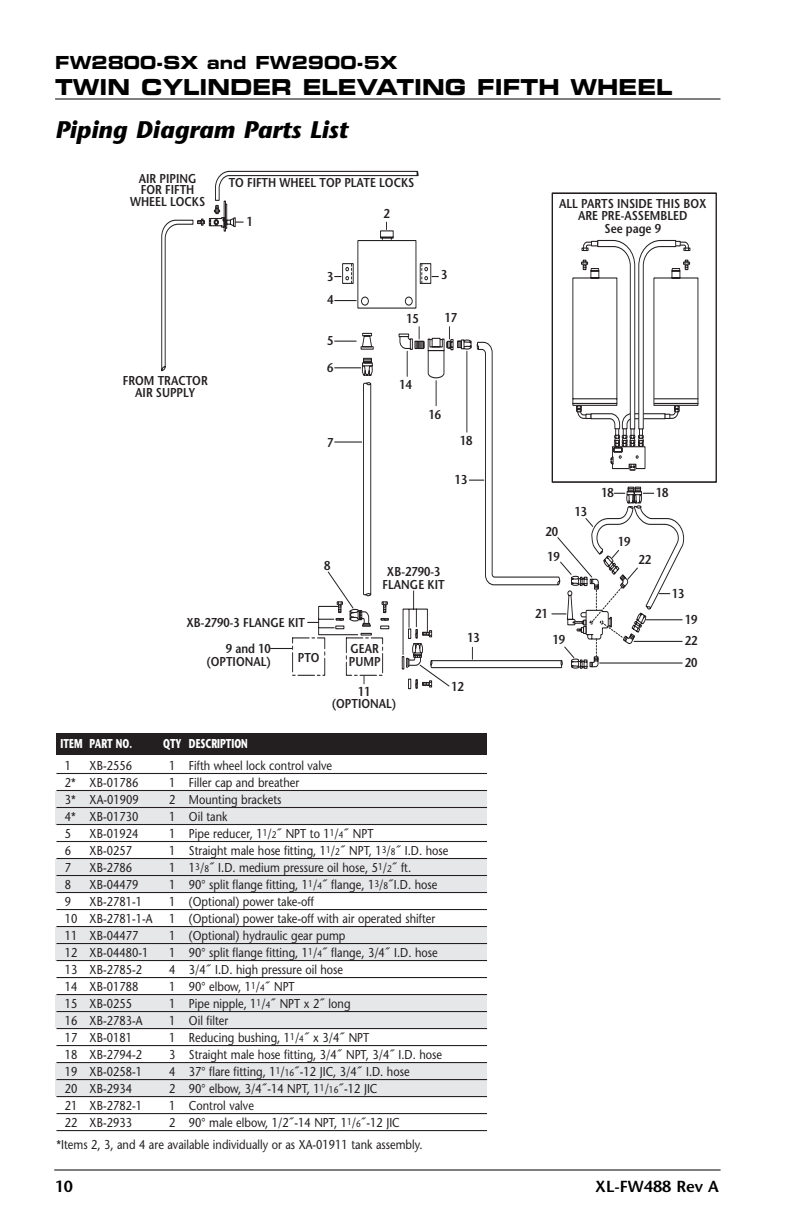
<style>
.page{position:relative;width:792px;height:1224px;background:#fff}
.page>*{position:absolute;margin:0;border:0;box-sizing:border-box;transform-origin:0 0}
.t1{font:italic 700 24px "Stone Sans";color:#000}
.t2{font:22px "Eurostile LT Bold Extended Two";color:#000;scale:.91 1}
.t3{font:18px "Eurostile LT Bold Extended Two";color:#000;scale:.91 1}
.t4{font:600 16px "Stone Sans";color:#000}
.t5{font:12.8px/21.8px "Stone Sans";color:#231f20;scale:.86 1}
.t6{font:600 12.8px/11.4px "Stone Sans";color:#231f20;text-align:center;scale:.86 1}
.t7{font:700 12.8px "Stone Sans";color:#fff;scale:.69 1}
.s1{font-size:9.6px}
</style>
<div class="page">
<hr style="left:54px;top:1170px;width:667px;height:1px;background:#000">
<hr style="left:55px;top:98px;width:665px;height:2px;background:#000">
<div style="left:56px;top:791px;width:431px;height:33px;background:#e6e7e9"></div>
<div style="left:56px;top:859px;width:431px;height:34px;background:#e6e7e9"></div>
<div style="left:56px;top:927px;width:431px;height:34px;background:#e6e7e9"></div>
<div style="left:56px;top:995px;width:431px;height:33px;background:#e6e7e9"></div>
<div style="left:56px;top:1063px;width:431px;height:33px;background:#e6e7e9"></div>
<svg style="left:161px;top:170px;width:538px;height:519px"></svg>
<div style="left:56px;top:733px;width:431px;height:22px;background:#231f20"></div>
<hr style="left:56px;top:773px;width:431px;height:1px;background:#231f20">
<hr style="left:56px;top:790px;width:431px;height:1px;background:#231f20">
<hr style="left:56px;top:807px;width:431px;height:1px;background:#231f20">
<hr style="left:56px;top:824px;width:431px;height:1px;background:#231f20">
<hr style="left:56px;top:841px;width:431px;height:1px;background:#231f20">
<hr style="left:56px;top:858px;width:431px;height:1px;background:#231f20">
<hr style="left:56px;top:875px;width:431px;height:1px;background:#231f20">
<hr style="left:56px;top:892px;width:431px;height:1px;background:#231f20">
<hr style="left:56px;top:909px;width:431px;height:1px;background:#231f20">
<hr style="left:56px;top:926px;width:431px;height:1px;background:#231f20">
<hr style="left:56px;top:943px;width:431px;height:1px;background:#231f20">
<hr style="left:56px;top:960px;width:431px;height:1px;background:#231f20">
<hr style="left:56px;top:977px;width:431px;height:1px;background:#231f20">
<hr style="left:56px;top:994px;width:431px;height:1px;background:#231f20">
<hr style="left:56px;top:1011px;width:431px;height:1px;background:#231f20">
<hr style="left:56px;top:1028px;width:431px;height:1px;background:#231f20">
<hr style="left:56px;top:1045px;width:431px;height:1px;background:#231f20">
<hr style="left:56px;top:1062px;width:431px;height:1px;background:#231f20">
<hr style="left:56px;top:1079px;width:431px;height:1px;background:#231f20">
<hr style="left:56px;top:1096px;width:431px;height:1px;background:#231f20">
<hr style="left:56px;top:1113px;width:431px;height:1px;background:#231f20">
<hr style="left:56px;top:1130px;width:431px;height:1px;background:#231f20">
<h3 class="t3" style="left:55px;top:56px;width:378px">FW2800-SX and FW2900-5X</h3>
<h2 class="t2" style="left:55px;top:79px;width:680px">TWIN CYLINDER ELEVATING FIFTH WHEEL</h2>
<h1 class="t1" style="left:55px;top:121px;width:295px">Piping Diagram Parts List</h1>
<p class="t6" style="left:130px;top:174px;width:89px">AIR PIPING<br>FOR FIFTH<br>WHEEL LOCKS</p>
<p class="t6" style="left:229px;top:179px;width:217px">TO FIFTH WHEEL TOP PLATE LOCKS</p>
<p class="t6" style="left:559px;top:199px;width:173px">ALL PARTS INSIDE THIS BOX<br>ARE PRE-ASSEMBLED</p>
<p class="t6" style="left:605px;top:224px;width:67px">See page 9</p>
<p class="t6" style="left:383px;top:209px;width:9px">2</p>
<p class="t6" style="left:246px;top:217px;width:9px">1</p>
<p class="t6" style="left:123px;top:376px;width:100px">FROM TRACTOR<br>AIR SUPPLY</p>
<p class="t6" style="left:327px;top:266px;width:9px;line-height:23.8px;text-align:left">3<br>4</p>
<p class="t6" style="left:327px;top:328px;width:9px;line-height:27.2px;text-align:left">5<br>6</p>
<p class="t6" style="left:441px;top:271px;width:9px">3</p>
<p class="t6" style="left:406px;top:314px;width:16px">15</p>
<p class="t6" style="left:444px;top:313px;width:16px">17</p>
<p class="t6" style="left:399px;top:380px;width:16px">14</p>
<p class="t6" style="left:428px;top:410px;width:16px">16</p>
<p class="t6" style="left:327px;top:438px;width:9px">7</p>
<p class="t6" style="left:460px;top:436px;width:16px">18</p>
<p class="t6" style="left:455px;top:476px;width:16px">13</p>
<p class="t6" style="left:324px;top:562px;width:9px">8</p>
<p class="t6" style="left:383px;top:566px;width:74px;line-height:12.8px">XB-2790-3<br>FLANGE KIT</p>
<p class="t6" style="left:186px;top:618px;width:140px">XB-2790-3 FLANGE KIT</p>
<p class="t6" style="left:298px;top:653px;width:27px">PTO</p>
<p class="t6" style="left:349px;top:644px;width:38px;line-height:12.8px;text-align:left">GEAR<br>PUMP</p>
<p class="t6" style="left:206px;top:644px;width:77px;line-height:12.8px;text-align:right">9 and 10 (OPTIONAL)</p>
<p class="t6" style="left:332px;top:686px;width:77px;line-height:12.8px">11 (OPTIONAL)</p>
<p class="t6" style="left:467px;top:634px;width:16px">13</p>
<p class="t6" style="left:451px;top:682px;width:16px">12</p>
<p class="t7" style="left:61px;top:739px;width:105px">ITEM PART NO.</p>
<p class="t7" style="left:163px;top:739px;width:124px">QTY DESCRIPTION</p>
<p class="t5" style="left:65px;top:756px;width:9px">1</p>
<p class="t5" style="left:90px;top:756px;width:51px">XB-2556</p>
<p class="t5" style="left:169px;top:756px;width:191px">1 Fifth wheel lock control valve</p>
<p class="t5" style="left:65px;top:773px;width:87px">2* XB-01786</p>
<p class="t5" style="left:169px;top:773px;width:153px">1 Filler cap and breather</p>
<p class="t5" style="left:65px;top:790px;width:88px">3* XA-01909</p>
<p class="t5" style="left:169px;top:790px;width:132px">2 Mounting brackets</p>
<p class="t5" style="left:65px;top:807px;width:87px">4* XB-01730</p>
<p class="t5" style="left:169px;top:807px;width:69px">1 Oil tank</p>
<p class="t5" style="left:65px;top:824px;width:9px">5</p>
<p class="t5" style="left:90px;top:824px;width:58px">XB-01924</p>
<p class="t5" style="left:169px;top:824px;width:239px">1 Pipe reducer, 1<span class="s1">1</span>/<span class="s1">2</span>˝ NPT to 1<span class="s1">1</span>/<span class="s1">4</span>˝ NPT</p>
<p class="t5" style="left:65px;top:841px;width:9px">6</p>
<p class="t5" style="left:90px;top:841px;width:51px">XB-0257</p>
<p class="t5" style="left:169px;top:841px;width:326px">1 Straight male hose fitting, 1<span class="s1">1</span>/<span class="s1">2</span>˝ NPT, 1<span class="s1">3</span>/<span class="s1">8</span>˝ I.D. hose</p>
<p class="t5" style="left:65px;top:858px;width:9px">7</p>
<p class="t5" style="left:90px;top:858px;width:51px">XB-2786</p>
<p class="t5" style="left:169px;top:858px;width:283px">1 1<span class="s1">3</span>/<span class="s1">8</span>˝ I.D. medium pressure oil hose, 5<span class="s1">1</span>/<span class="s1">2</span>˝ ft.</p>
<p class="t5" style="left:65px;top:875px;width:9px">8</p>
<p class="t5" style="left:90px;top:875px;width:58px">XB-04479</p>
<p class="t5" style="left:169px;top:875px;width:313px">1 90° split flange fitting, 1<span class="s1">1</span>/<span class="s1">4</span>˝ flange, 1<span class="s1">3</span>/<span class="s1">8</span>˝I.D. hose</p>
<p class="t5" style="left:65px;top:892px;width:9px">9</p>
<p class="t5" style="left:90px;top:892px;width:63px">XB-2781-1</p>
<p class="t5" style="left:169px;top:892px;width:170px">1 (Optional) power take-off</p>
<p class="t5" style="left:65px;top:909px;width:104px">10 XB-2781-1-A</p>
<p class="t5" style="left:169px;top:909px;width:311px">1 (Optional) power take-off with air operated shifter</p>
<p class="t5" style="left:65px;top:926px;width:87px">11 XB-04477</p>
<p class="t5" style="left:169px;top:926px;width:206px">1 (Optional) hydraulic gear pump</p>
<p class="t5" style="left:65px;top:943px;width:99px">12 XB-04480-1</p>
<p class="t5" style="left:169px;top:943px;width:314px">1 90° split flange fitting, 1<span class="s1">1</span>/<span class="s1">4</span>˝ flange, 3/4˝ I.D. hose</p>
<p class="t5" style="left:65px;top:960px;width:91px">13 XB-2785-2</p>
<p class="t5" style="left:169px;top:960px;width:204px">4 3/4˝ I.D. high pressure oil hose</p>
<p class="t5" style="left:65px;top:977px;width:87px">14 XB-01788</p>
<p class="t5" style="left:169px;top:977px;width:147px">1 90° elbow, 1<span class="s1">1</span>/<span class="s1">4</span>˝ NPT</p>
<p class="t5" style="left:65px;top:994px;width:80px">15 XB-0255</p>
<p class="t5" style="left:169px;top:994px;width:212px">1 Pipe nipple, 1<span class="s1">1</span>/<span class="s1">4</span>˝ NPT x 2˝ long</p>
<p class="t5" style="left:65px;top:1011px;width:92px">16 XB-2783-A</p>
<p class="t5" style="left:169px;top:1011px;width:70px">1 Oil filter</p>
<p class="t5" style="left:65px;top:1028px;width:80px">17 XB-0181</p>
<p class="t5" style="left:169px;top:1028px;width:234px">1 Reducing bushing, 1<span class="s1">1</span>/<span class="s1">4</span>˝ x 3/4˝ NPT</p>
<p class="t5" style="left:65px;top:1045px;width:91px">18 XB-2794-2</p>
<p class="t5" style="left:169px;top:1045px;width:319px">3 Straight male hose fitting, 3/4˝ NPT, 3/4˝ I.D. hose</p>
<p class="t5" style="left:65px;top:1062px;width:91px">19 XB-0258-1</p>
<p class="t5" style="left:169px;top:1062px;width:281px">4 37° flare fitting, 1<span class="s1">1</span>/<span class="s1">16</span>˝-12 JIC, 3/4˝ I.D. hose</p>
<p class="t5" style="left:65px;top:1079px;width:80px">20 XB-2934</p>
<p class="t5" style="left:169px;top:1079px;width:244px">2 90° elbow, 3/4˝-14 NPT, 1<span class="s1">1</span>/<span class="s1">16</span>˝-12 JIC</p>
<p class="t5" style="left:65px;top:1096px;width:91px">21 XB-2782-1</p>
<p class="t5" style="left:169px;top:1096px;width:100px">1 Control valve</p>
<p class="t5" style="left:65px;top:1113px;width:80px">22 XB-2933</p>
<p class="t5" style="left:56px;top:1113px;width:427px;text-indent:113px">2 90° male elbow, 1/2˝-14 NPT, 1<span class="s1">1</span>/<span class="s1">6</span>˝-12 JIC *Items 2, 3, and 4 are available individually or as XA-01911 tank assembly.</p>
<p class="t6" style="left:545px;top:520px;width:18px;line-height:25.6px;text-align:left">20<br>19</p>
<p class="t6" style="left:574px;top:507px;width:16px">13</p>
<p class="t6" style="left:535px;top:610px;width:16px">21</p>
<p class="t6" style="left:552px;top:636px;width:16px">19</p>
<p class="t6" style="left:601px;top:488px;width:16px">18</p>
<p class="t6" style="left:656px;top:488px;width:16px">18</p>
<p class="t6" style="left:618px;top:537px;width:16px">19</p>
<p class="t6" style="left:638px;top:555px;width:16px">22</p>
<p class="t6" style="left:672px;top:590px;width:16px">13</p>
<p class="t6" style="left:685px;top:611px;width:16px;line-height:20.2px;text-align:left">19<br>22</p>
<p class="t6" style="left:685px;top:658px;width:16px">20</p>
<p class="t4" style="left:55px;top:1181px;width:20px">10</p>
<p class="t4" style="left:595px;top:1181px;width:125px">XL-FW488 Rev A</p>
</div>
